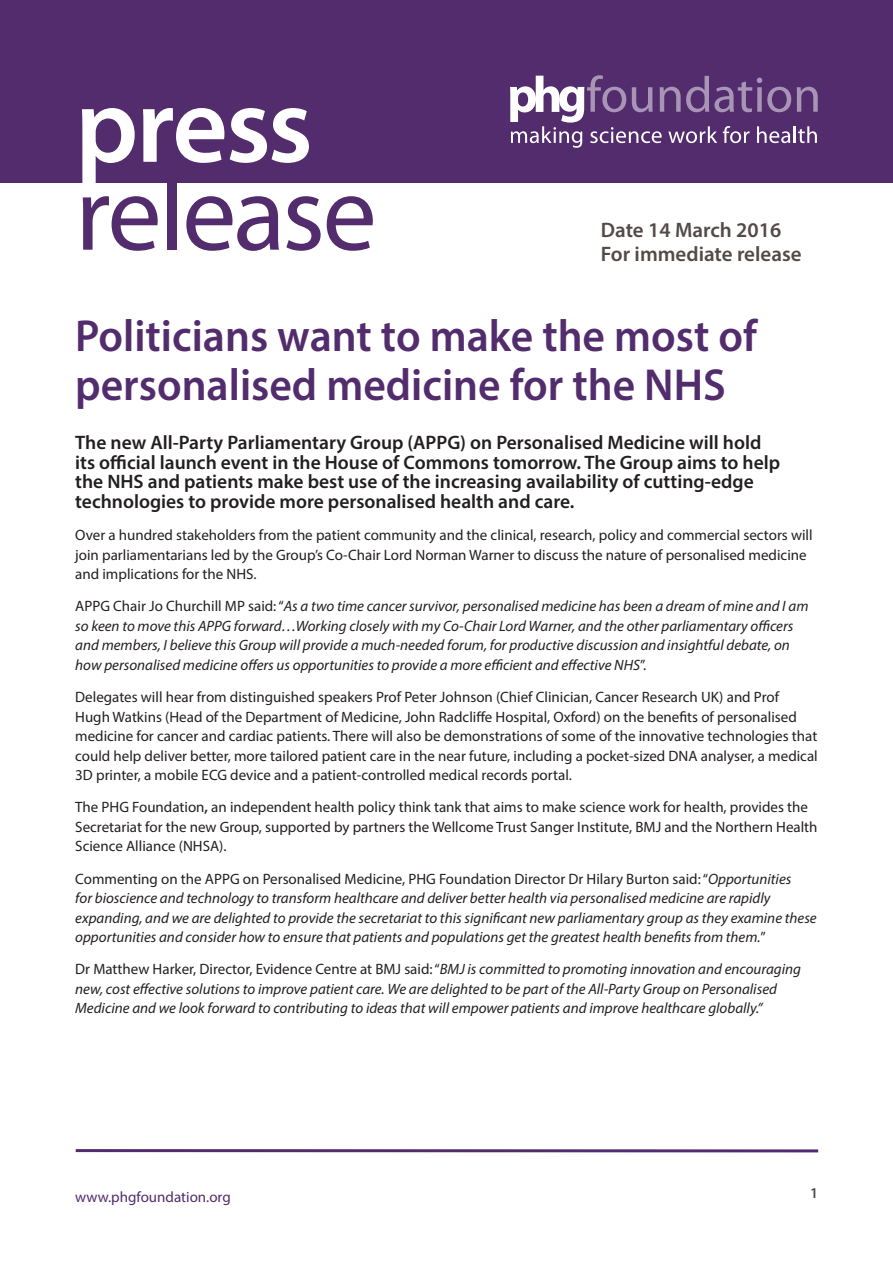
<style>
.page{position:relative;width:893px;height:1263px;background:#fff}
.page>*{position:absolute;margin:0;border:0;box-sizing:border-box;transform-origin:0 0}
.t1{font:108px "Myriad Pro";letter-spacing:-.025em;color:#522c6c}
.t2{font:600 108px "Myriad Pro";letter-spacing:-.02em;color:#fff}
.Heading_1{font:600 45px/49.5px "Myriad Pro";color:#522c6c}
.t3{font:600 21px "Myriad Pro";color:#524a47}
.Main_text{font:600 19.5px/19.5px "Myriad Pro";color:#231f20}
.Main_text-2{font:italic 15px/19.5px "Myriad Pro";color:#231f20}
.Main_text-3{font:15px/19.5px "Myriad Pro";color:#231f20}
.t4{font:15px "Myriad Pro";color:#522c6c}
.t5{font:600 15px "Myriad Pro";color:#524a47}
.s1{font-style:normal}
.s2{font-weight:600}
</style>
<div class="page">
<hr style="left:76px;top:1149px;width:742px;height:3px;background:#522c6c">
<div style="left:0;top:0;width:893px;height:183px;background:#522c6c"></div>
<svg style="left:510px;top:75px;width:308px;height:73px"></svg>
<p class="t2" style="left:75px;top:57px;width:239px">press</p>
<p class="t1" style="left:75px;top:147px;width:303px">release</p>
<p class="t3" style="left:601px;top:216px;width:182px">Date 14 March 2016</p>
<p class="t3" style="left:601px;top:240px;width:202px">For immediate release</p>
<p class="Heading_1" style="left:75px;top:310px;width:683px">Politicians want to make the most of personalised medicine for the NHS</p>
<p class="Main_text" style="left:75px;top:432px;width:706px">The new All-Party Parliamentary Group (APPG) on Personalised Medicine will hold its official launch event in the House of Commons tomorrow. The Group aims to help the NHS and patients make best use of the increasing availability of cutting-edge technologies to provide more personalised health and care.</p>
<p class="Main_text-3" style="left:75px;top:525px;width:739px">Over a hundred stakeholders from the patient community and the clinical, research, policy and commercial sectors will join parliamentarians led by the Group’s Co-Chair Lord Norman Warner to discuss the nature of personalised medicine and implications for the NHS.</p>
<p class="Main_text-2" style="left:75px;top:596px;width:735px"><span class="s1">APPG Chair Jo Churchill MP said: “</span>As a two time cancer survivor, personalised medicine has been a dream of mine and I am so keen to move this APPG forward…Working closely with my Co-Chair Lord Warner, and the other parliamentary officers and members, I believe this Group will provide a much-needed forum, for productive discussion and insightful debate, on how personalised medicine offers us opportunities to provide a more efficient and effective NHS<span class="s1">”.</span></p>
<p class="Main_text-3" style="left:75px;top:687px;width:744px">Delegates will hear from distinguished speakers Prof Peter Johnson (Chief Clinician, Cancer Research UK) and Prof<br>Hugh Watkins (Head of the Department of Medicine, John Radcliffe Hospital, Oxford) on the benefits of personalised medicine for cancer and cardiac patients. There will also be demonstrations of some of the innovative technologies that could help deliver better, more tailored patient care in the near future, including a pocket-sized DNA analyser, a medical 3D printer, a mobile ECG device and a patient-controlled medical records portal.</p>
<p class="Main_text-3" style="left:75px;top:797px;width:744px">The PHG Foundation<span class="s2">,</span> an independent health policy think tank that aims to make science work for health, provides the<br>Secretariat for the new Group, supported by partners the Wellcome Trust Sanger Institute, BMJ and the Northern Health<br>Science Alliance (NHSA).</p>
<p class="Main_text-2" style="left:75px;top:869px;width:743px"><span class="s1">Commenting on the APPG on Personalised Medicine, PHG Foundation Director Dr Hilary Burton said: “</span>Opportunities<br>for bioscience and technology to transform healthcare and deliver better health via personalised medicine are rapidly expanding, and we are delighted to provide the secretariat to this significant new parliamentary group as they examine these opportunities and consider how to ensure that patients and populations get the greatest health benefits from them.<span class="s1">”</span></p>
<p class="Main_text-2" style="left:75px;top:959px;width:727px"><span class="s1">Dr Matthew Harker, Director, Evidence Centre at BMJ said: “</span>BMJ is committed to promoting innovation and encouraging new, cost effective solutions to improve patient care. We are delighted to be part of the All-Party Group on Personalised<br>Medicine and we look forward to contributing to ideas that will empower patients and improve healthcare globally.”</p>
<p class="t4" style="left:75px;top:1188px;width:157px">www.phgfoundation.org</p>
<p class="t5" style="left:810px;top:1183px;width:10px">1</p>
</div>
